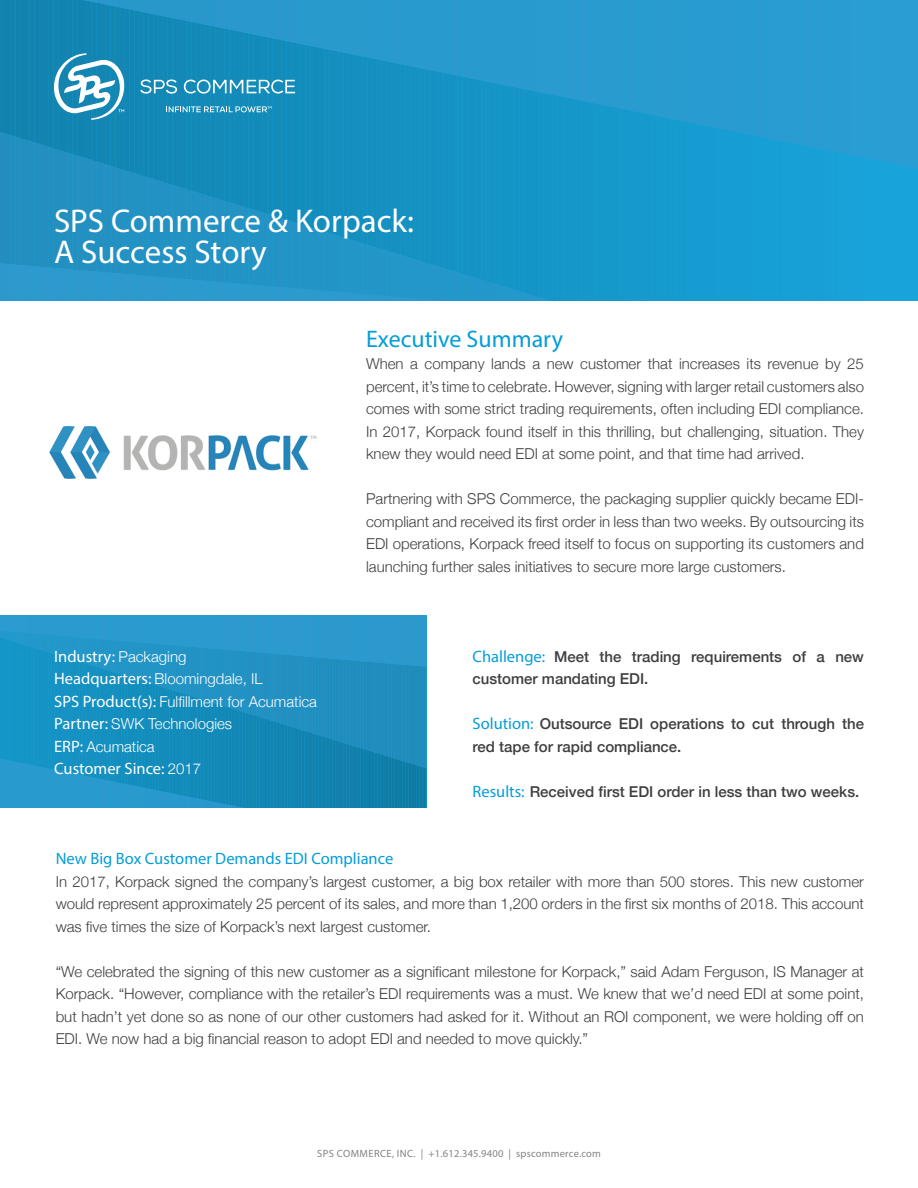
<style>
.page{position:relative;width:918px;height:1188px;background:#fff}
.page>*{position:absolute;margin:0;border:0;box-sizing:border-box;transform-origin:0 0}
.t1{font:33px "Myriad Pro";color:#fff}
.t2{font:24px "Myriad Pro";color:#049dd9}
.t3{font:16.5px "Myriad Pro";color:#049dd9}
.t4{font:16.5px "Myriad Pro";color:#fff}
.t5{font:300 15px/22.5px "Helvetica Neue";color:#3e3e3f;text-align:justify}
.t6{font:500 15px/22.5px "Helvetica Neue";color:#3e3e3f}
.t7{font:300 15px "Helvetica Neue";color:#fff}
.t8{font:10.5px "Myriad Pro";letter-spacing:.02em;color:#808285}
.s1{font-family:"Helvetica Neue";font-weight:300;font-size:15px}
.s2{font-family:"Myriad Pro";font-weight:400;font-size:16.5px}
.s3{font-family:"Myriad Pro";font-weight:400;font-size:16.5px;color:#049dd9}
</style>
<div class="page">
<hr style="left:425px;top:768px;width:2px;height:40px;background:#0f7aa3">
<hr style="left:425px;top:667px;width:2px;height:101px;background:#218ab9">
<hr style="left:425px;top:615px;width:2px;height:52px;background:#2d98cb">
<svg style="left:0;top:615px;width:425px;height:193px;background:#1d90c1"></svg>
<svg style="left:0;top:0;width:918px;height:301px;background:#1e96c8"></svg>
<img style="left:49px;top:426px;width:268px;height:53px">
<p class="t1" style="left:54px;top:201px;width:362px">SPS Commerce &amp; Korpack:</p>
<p class="t1" style="left:54px;top:232px;width:214px">A Success Story</p>
<p class="t4" style="left:54px;top:646px;width:134px">Industry: <span class="s1">Packaging</span></p>
<p class="t7" style="left:54px;top:667px;width:210px"><span class="s2">Headquarters:</span> Bloomingdale, IL</p>
<p class="t7" style="left:54px;top:689px;width:264px"><span class="s2">SPS Product(s):</span> Fulfillment for Acumatica</p>
<p class="t7" style="left:54px;top:712px;width:179px"><span class="s2">Partner:</span> SWK Technologies</p>
<p class="t7" style="left:54px;top:734px;width:102px"><span class="s2">ERP:</span> Acumatica</p>
<p class="t4" style="left:54px;top:758px;width:149px">Customer Since: <span class="s1">2017</span></p>
<p class="t2" style="left:366px;top:324px;width:198px">Executive Summary</p>
<p class="t5" style="left:366px;top:351px;width:499px">When a company lands a new customer that increases its revenue by 25 percent, it’s time to celebrate. However, signing with larger retail customers also comes with some strict trading requirements, often including EDI compliance.<br>In 2017, Korpack found itself in this thrilling, but challenging, situation. They knew they would need EDI at some point, and that time had arrived.</p>
<p class="t5" style="left:366px;top:486px;width:499px">Partnering with SPS Commerce, the packaging supplier quickly became EDI&shy;compliant and received its first order in less than two weeks. By outsourcing its EDI operations, Korpack freed itself to focus on supporting its customers and launching further sales initiatives to secure more large customers.</p>
<p class="t6" style="left:472px;top:644px;width:393px"><span class="s3">Challenge:</span> Meet the trading requirements of a new customer mandating EDI.</p>
<p class="t6" style="left:472px;top:711px;width:393px"><span class="s3">Solution:</span> Outsource EDI operations to cut through the red tape for rapid compliance.</p>
<p class="t6" style="left:472px;top:779px;width:388px"><span class="s3">Results:</span> Received first EDI order in less than two weeks.</p>
<p class="t3" style="left:56px;top:848px;width:339px">New Big Box Customer Demands EDI Compliance</p>
<p class="t5" style="left:56px;top:869px;width:810px">In 2017, Korpack signed the company’s largest customer, a big box retailer with more than 500 stores. This new customer would represent approximately 25 percent of its sales, and more than 1,200 orders in the first six months of 2018. This account was five times the size of Korpack’s next largest customer.</p>
<p class="t5" style="left:56px;top:959px;width:810px">“We celebrated the signing of this new customer as a significant milestone for Korpack,” said Adam Ferguson, IS Manager at Korpack. “However, compliance with the retailer’s EDI requirements was a must. We knew that we’d need EDI at some point, but hadn’t yet done so as none of our other customers had asked for it. Without an ROI component, we were holding off on EDI. We now had a big financial reason to adopt EDI and needed to move quickly.”</p>
<p class="t8" style="left:317px;top:1147px;width:285px">SPS COMMERCE, INC. | +1.612.345.9400 | spscommerce.com</p>
</div>
